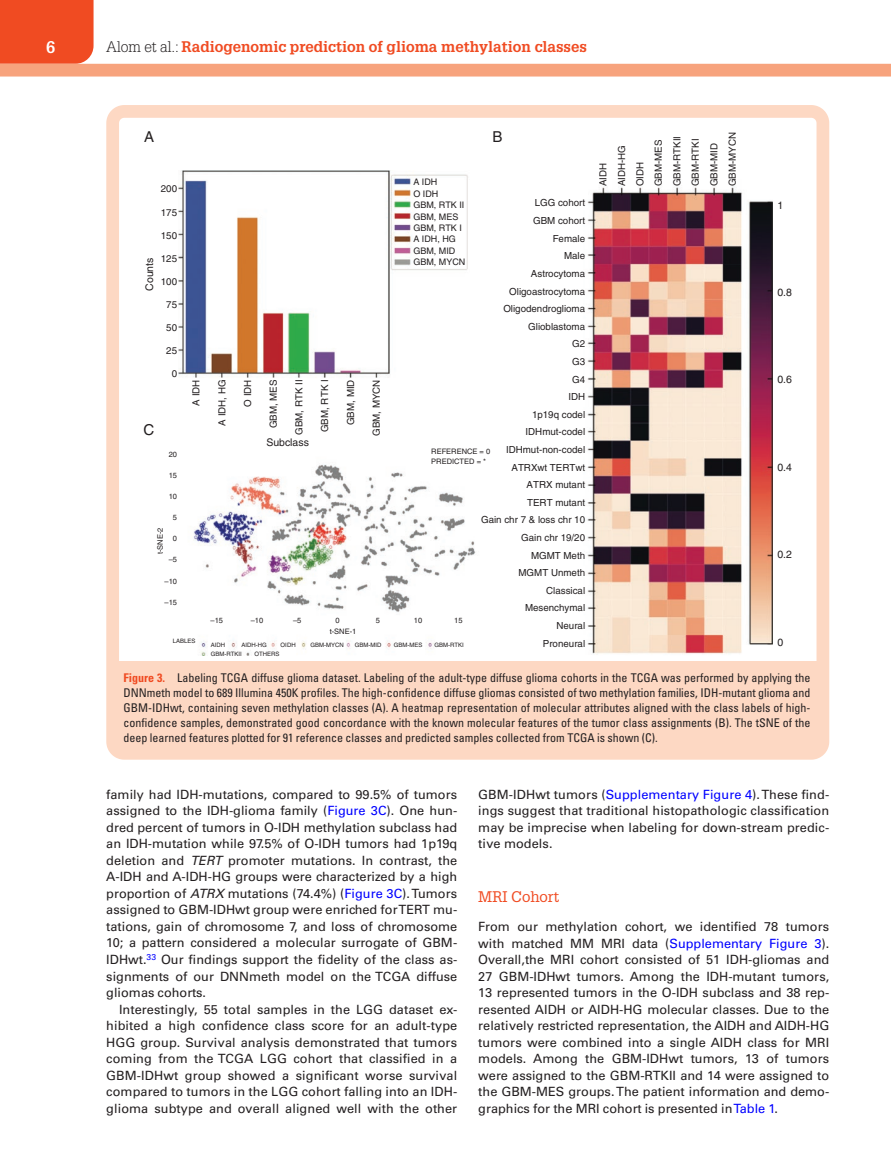
<style>
.page{position:relative;width:891px;height:1175px;background:#fff}
.page>*{position:absolute;margin:0;border:0;box-sizing:border-box;transform-origin:0 0}
.t1{font:700 16.5px "Glypha LT Std";color:#fff}
.t2{font:700 15px "Glypha LT Std";color:#f04b22}
.t3{font:15px "Glypha LT Std";color:#f04b22}
.t4{font:15px "Helvetica";color:#231f20}
.t5{font:12.75px/16.5px "Univers LT Std";color:#231f20;text-align:justify}
.t6{font:condensed 12px/15px "Univers LT Std";color:#231f20;text-align:justify}
.t7{font:10.5px "Helvetica";color:#231f20}
.t8{font:9.75px/17.5px "Helvetica";color:#231f20;text-align:right}
.t9{font:9px "Helvetica";color:#231f20}
.t10{font:7.5px/9.9px "Helvetica";color:#231f20}
.t11{font:6px/9.3px "Helvetica";color:#231f20}
.s1{font-weight:300;color:#231f20}
.s2{font-weight:700;color:#f04b22}
.s3{color:#00f}
.s4{font-style:italic}
</style>
<div class="page">
<div style="left:0;top:0;width:94px;height:64px;background:#f04b22"></div>
<div style="left:0;top:64px;width:891px;height:12px;background:#f7a37d"></div>
<img style="left:179px;top:171px;width:594px;height:485px">
<div style="left:118px;top:661px;width:700px;height:89px;background:#fdd8c3"></div>
<div style="left:106px;top:105px;width:723px;height:654px;border:13px solid #fdd8c3;border-radius:12px"></div>
<p class="t1" style="left:46px;top:37px;width:11px">6</p>
<p class="t2" style="left:106px;top:37px;width:482px"><span class="s1">Alom et al.:</span> Radiogenomic prediction of glioma methylation classes</p>
<p class="t4" style="left:144px;top:128px;width:12px">A</p>
<p class="t8" style="left:161px;top:180px;width:18px">200</p>
<p class="t8" style="left:161px;top:203px;width:18px">175</p>
<p class="t8" style="left:161px;top:226px;width:18px">150</p>
<p class="t7" style="left:144px;top:291px;width:35px;rotate:-90deg">Counts</p>
<p class="t8" style="left:161px;top:249px;width:18px">125</p>
<p class="t8" style="left:161px;top:272px;width:18px">100</p>
<p class="t8" style="left:166px;top:295px;width:12px">75</p>
<p class="t8" style="left:166px;top:319px;width:12px">50</p>
<p class="t8" style="left:166px;top:342px;width:12px">25</p>
<p class="t8" style="left:172px;top:365px;width:7px">0</p>
<p class="t4" style="left:144px;top:421px;width:12px">C</p>
<p class="t10" style="left:169px;top:449px;width:10px">20</p>
<p class="t10" style="left:169px;top:470px;width:10px">15</p>
<p class="t10" style="left:169px;top:491px;width:10px">10</p>
<p class="t10" style="left:173px;top:512px;width:6px">5</p>
<p class="t10" style="left:155px;top:554px;width:28px;rotate:-90deg">t-SNE-2</p>
<p class="t10" style="left:173px;top:533px;width:6px">0</p>
<p class="t10" style="left:169px;top:555px;width:10px">–5</p>
<p class="t10" style="left:165px;top:576px;width:14px">–10</p>
<p class="t10" style="left:165px;top:597px;width:14px">–15</p>
<p class="t8" style="left:187px;top:405px;width:28px;rotate:-90deg">A IDH</p>
<p class="t11" style="left:173px;top:636px;width:24px">LABLES</p>
<p class="t9" style="left:413px;top:177px;width:26px">A IDH</p>
<p class="t4" style="left:492px;top:128px;width:12px">B</p>
<p class="t8" style="left:594px;top:186px;width:56px;line-height:18.5px;text-align:left;rotate:-90deg">AIDH<br>AIDH-HG<br>OIDH<br>GBM-MES<br>GBM-RTKII<br>GBM-RTKI<br>GBM-MID<br>GBM-MYCN</p>
<p class="t9" style="left:413px;top:188px;width:27px">O IDH</p>
<p class="t9" style="left:413px;top:234px;width:44px">A IDH, HG</p>
<p class="t8" style="left:535px;top:193px;width:52px">LGG cohort</p>
<p class="t7" style="left:777px;top:199px;width:7px">1</p>
<p class="t8" style="left:481px;top:212px;width:106px">GBM cohort<br>Female<br>Male<br>Astrocytoma<br>Oligoastrocytoma<br>Oligodendroglioma<br>Glioblastoma<br>G2<br>G3<br>G4<br>IDH<br>1p19q codel<br>IDHmut-codel<br>IDHmut-non-codel<br>ATRXwt TERTwt<br>ATRX mutant<br>TERT mutant<br>Gain chr 7 &amp; loss chr 10<br>Gain chr 19/20<br>MGMT Meth<br>MGMT Unmeth<br>Classical<br>Mesenchymal<br>Neural<br>Proneural</p>
<p class="t9" style="left:413px;top:200px;width:53px">GBM, RTK II</p>
<p class="t9" style="left:413px;top:223px;width:50px">GBM, RTK I</p>
<p class="t9" style="left:413px;top:245px;width:44px">GBM, MID</p>
<p class="t9" style="left:413px;top:211px;width:47px">GBM, MES</p>
<p class="t9" style="left:413px;top:257px;width:54px">GBM, MYCN</p>
<p class="t7" style="left:777px;top:286px;width:16px">0.8</p>
<p class="t7" style="left:777px;top:374px;width:16px">0.6</p>
<p class="t8" style="left:265px;top:428px;width:50px;rotate:-90deg">GBM, MES</p>
<p class="t8" style="left:290px;top:435px;width:57px;rotate:-90deg">GBM, RTK II</p>
<p class="t8" style="left:316px;top:432px;width:54px;rotate:-90deg">GBM, RTK I</p>
<p class="t8" style="left:342px;top:425px;width:47px;rotate:-90deg">GBM, MID</p>
<p class="t8" style="left:213px;top:425px;width:48px;rotate:-90deg">A IDH, HG</p>
<p class="t8" style="left:239px;top:406px;width:29px;rotate:-90deg">O IDH</p>
<p class="t8" style="left:368px;top:436px;width:58px;rotate:-90deg">GBM, MYCN</p>
<p class="t7" style="left:266px;top:436px;width:44px">Subclass</p>
<p class="t10" style="left:431px;top:446px;width:60px">REFERENCE = 0<br>PREDICTED = *</p>
<p class="t7" style="left:777px;top:461px;width:16px">0.4</p>
<p class="t7" style="left:777px;top:548px;width:16px">0.2</p>
<p class="t10" style="left:251px;top:615px;width:14px">–10</p>
<p class="t10" style="left:335px;top:615px;width:6px">0</p>
<p class="t10" style="left:414px;top:615px;width:10px">10</p>
<p class="t10" style="left:454px;top:615px;width:10px">15</p>
<p class="t10" style="left:211px;top:615px;width:14px">–15</p>
<p class="t10" style="left:293px;top:615px;width:10px">–5</p>
<p class="t10" style="left:376px;top:615px;width:6px">5</p>
<p class="t10" style="left:330px;top:626px;width:28px">t-SNE-1</p>
<p class="t7" style="left:777px;top:636px;width:7px">0</p>
<p class="t11" style="left:241px;top:640px;width:27px">AIDH-HG</p>
<p class="t11" style="left:281px;top:640px;width:17px">OIDH</p>
<p class="t11" style="left:311px;top:640px;width:35px">GBM-MYCN</p>
<p class="t11" style="left:355px;top:640px;width:28px">GBM-MID</p>
<p class="t11" style="left:394px;top:640px;width:30px">GBM-MES</p>
<p class="t11" style="left:434px;top:640px;width:31px">GBM-RTKI</p>
<p class="t11" style="left:211px;top:640px;width:33px">AIDH<br>GBM-RTKII</p>
<p class="t11" style="left:255px;top:649px;width:27px">OTHERS</p>
<p class="t6" style="left:124px;top:670px;width:689px"><span class="s2">Figure 3.</span> Labeling TCGA diffuse glioma dataset. Labeling of the adult-type diffuse glioma cohorts in the TCGA was performed by applying the DNNmeth model to 689 Illumina 450K profiles. The high-confidence diffuse gliomas consisted of two methylation families, IDH-mutant glioma and GBM-IDHwt, containing seven methylation classes (A). A heatmap representation of molecular attributes aligned with the class labels of high&shy;confidence samples, demonstrated good concordance with the known molecular features of the tumor class assignments (B). The tSNE of the deep learned features plotted for 91 reference classes and predicted samples collected from TCGA is shown (C).</p>
<p class="t5" style="left:106px;top:786px;width:353px">family had IDH-mutations, compared to 99.5% of tumors assigned to the IDH-glioma family (<span class="s3">Figure 3C</span>). One hun&shy;dred percent of tumors in O-IDH methylation subclass had an IDH-mutation while 97.5% of O-IDH tumors had 1p19q deletion and <span class="s4">TERT</span> promoter mutations. In contrast, the A-IDH and A-IDH-HG groups were characterized by a high proportion of <span class="s4">ATRX</span> mutations (74.4%) (<span class="s3">Figure 3C</span>). Tumors assigned to GBM-IDHwt group were enriched for TERT mu&shy;tations, gain of chromosome 7, and loss of chromosome 10; a pattern considered a molecular surrogate of GBM-IDHwt.<sup>33</sup> Our findings support the fidelity of the class as&shy;signments of our DNNmeth model on the TCGA diffuse gliomas cohorts.</p>
<p class="t5" style="left:106px;top:1000px;width:353px;text-indent:13px">Interestingly, 55 total samples in the LGG dataset ex&shy;hibited a high confidence class score for an adult-type HGG group. Survival analysis demonstrated that tumors coming from the TCGA LGG cohort that classified in a GBM-IDHwt group showed a significant worse survival compared to tumors in the LGG cohort falling into an IDH&shy;glioma subtype and overall aligned well with the other</p>
<p class="t5" style="left:478px;top:786px;width:352px">GBM-IDHwt tumors (<span class="s3">Supplementary Figure 4</span>). These find&shy;ings suggest that traditional histopathologic classification may be imprecise when labeling for down-stream predic&shy;tive models.</p>
<p class="t3" style="left:478px;top:887px;width:83px">MRI Cohort</p>
<p class="t5" style="left:478px;top:918px;width:353px">From our methylation cohort, we identified 78 tumors with matched MM MRI data (<span class="s3">Supplementary Figure 3</span>).<br>Overall,the MRI cohort consisted of 51 IDH-gliomas and 27 GBM-IDHwt tumors. Among the IDH-mutant tumors, 13 represented tumors in the O-IDH subclass and 38 rep&shy;resented AIDH or AIDH-HG molecular classes. Due to the relatively restricted representation, the AIDH and AIDH-HG tumors were combined into a single AIDH class for MRI models. Among the GBM-IDHwt tumors, 13 of tumors were assigned to the GBM-RTKII and 14 were assigned to the GBM-MES groups. The patient information and demo&shy;graphics for the MRI cohort is presented in <span class="s3">Table 1</span>.</p>
</div>
